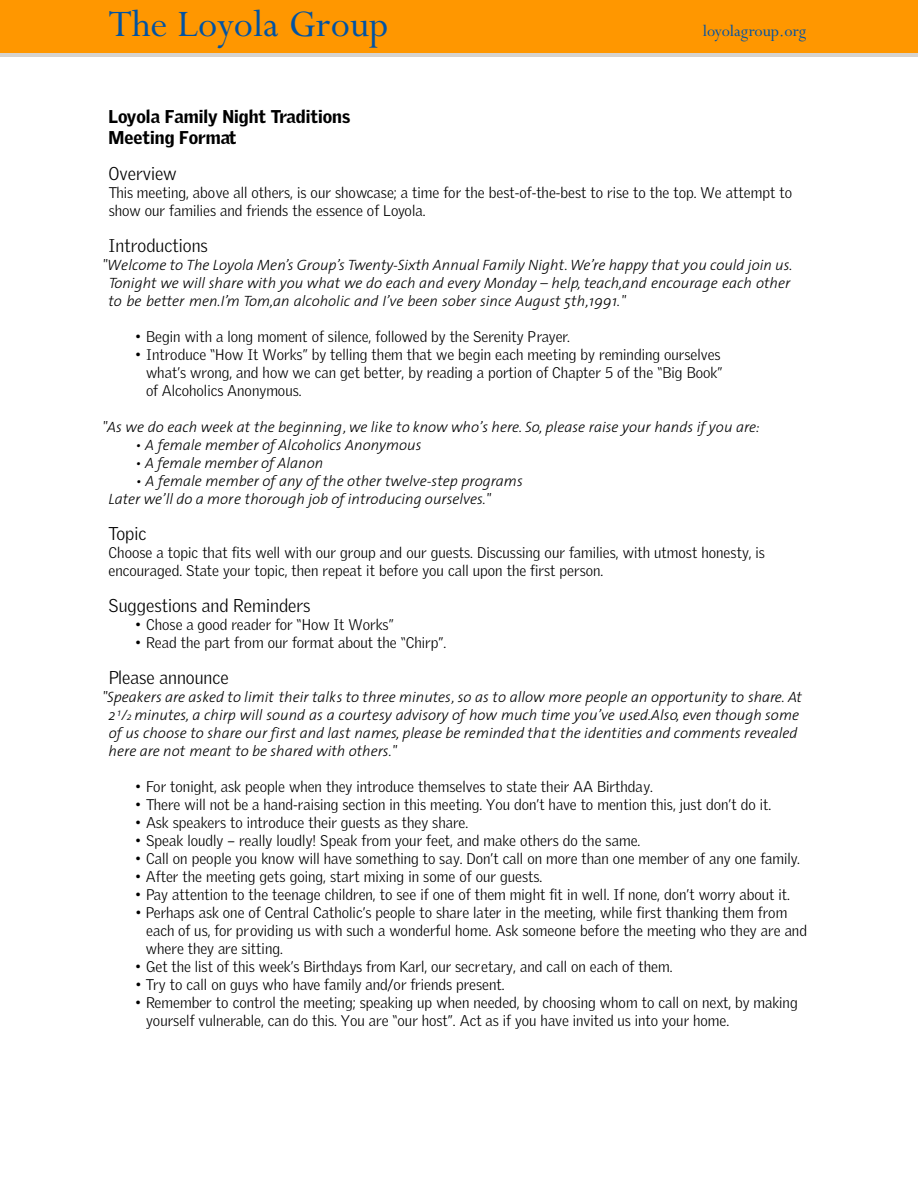
<style>
.page{position:relative;width:918px;height:1188px;background:#fff}
.page>*{position:absolute;margin:0;border:0;box-sizing:border-box;transform-origin:0 0}
.t1{font:42px "Perpetua";color:#0053a3}
.t2{font:300 18px "Griffith Gothic";color:#000}
.t3{font:900 18px/21px "Griffith Gothic";color:#000}
.t4{font:18px "Perpetua";color:#0053a3}
.t5{font:300 15px/18px "Griffith Gothic";color:#000}
.t6{font:italic 300 15px/18px "The Sans";color:#000}
.s1{font-size:10.5px}
</style>
<div class="page">
<div style="left:0;top:0;width:918px;height:53px;background:#ff9700"></div>
<hr style="left:0;top:53px;width:918px;height:3px;background:#d6d3cf">
<h1 class="t1" style="left:109px;top:10px;width:281px">The Loyola Group</h1>
<p class="t4" style="left:703px;top:25px;width:105px">loyolagroup.org</p>
<p class="t3" style="left:109px;top:107px;width:243px">Loyola Family Night Traditions<br>Meeting Format</p>
<p class="t2" style="left:108px;top:165px;width:70px">Overview</p>
<p class="t5" style="left:109px;top:184px;width:685px">This meeting, above all others, is our showcase; a time for the best-of-the-best to rise to the top. We attempt to show our families and friends the essence of Loyola.</p>
<p class="t2" style="left:109px;top:237px;width:101px">Introductions</p>
<p class="t6" style="left:109px;top:257px;width:685px;text-indent:-6px">"Welcome to The Loyola Men’s Group’s Twenty-Sixth Annual Family Night. We’re happy that you could join us.<br>Tonight we will share with you what we do each and every Monday – help, teach,and encourage each other to be better men.I’m Tom,an alcoholic and I’ve been sober since August 5th,1991."</p>
<p class="t5" style="left:135px;top:328px;width:436px">• Begin with a long moment of silence, followed by the Serenity Prayer.</p>
<p class="t5" style="left:146px;top:346px;width:578px;text-align:justify;text-indent:-10px">• Introduce “How It Works” by telling them that we begin each meeting by reminding ourselves what’s wrong, and how we can get better, by reading a portion of Chapter 5 of the “Big Book” of Alcoholics Anonymous.</p>
<p class="t6" style="left:102px;top:419px;width:659px">"As we do each week at the beginning, we like to know who’s here. So, please raise your hands if you are:</p>
<p class="t6" style="left:135px;top:437px;width:288px">• A female member of Alcoholics Anonymous</p>
<p class="t6" style="left:136px;top:455px;width:189px">• A female member of Alanon</p>
<p class="t6" style="left:109px;top:473px;width:416px;text-indent:27px">• A female member of any of the other twelve-step programs<br>Later we’ll do a more thorough job of introducing ourselves."</p>
<p class="t2" style="left:109px;top:525px;width:39px">Topic</p>
<p class="t5" style="left:109px;top:544px;width:658px">Choose a topic that fits well with our group and our guests. Discussing our families, with utmost honesty, is encouraged. State your topic, then repeat it before you call upon the first person.</p>
<p class="t2" style="left:109px;top:597px;width:203px">Suggestions and Reminders</p>
<p class="t5" style="left:136px;top:616px;width:260px">• Chose a good reader for “How It Works”</p>
<p class="t5" style="left:136px;top:634px;width:312px">• Read the part from our format about the “Chirp”.</p>
<p class="t2" style="left:109px;top:669px;width:122px">Please announce</p>
<p class="t6" style="left:109px;top:689px;width:695px;text-indent:-7px">"Speakers are asked to limit their talks to three minutes, so as to allow more people an opportunity to share. At 2 <sup>1</sup>/<span class="s1">2</span> minutes, a chirp will sound as a courtesy advisory of how much time you’ve used.Also, even though some of us choose to share our first and last names, please be reminded that the identities and comments revealed here are not meant to be shared with others."</p>
<p class="t5" style="left:136px;top:778px;width:519px">• For tonight, ask people when they introduce themselves to state their AA Birthday.</p>
<p class="t5" style="left:135px;top:796px;width:637px">• There will not be a hand-raising section in this meeting. You don’t have to mention this, just don’t do it.</p>
<p class="t5" style="left:135px;top:814px;width:334px">• Ask speakers to introduce their guests as they share.</p>
<p class="t5" style="left:135px;top:832px;width:506px">• Speak loudly – really loudly! Speak from your feet, and make others do the same.</p>
<p class="t5" style="left:136px;top:850px;width:666px">• Call on people you know will have something to say. Don’t call on more than one member of any one family.</p>
<p class="t5" style="left:136px;top:868px;width:408px">• After the meeting gets going, start mixing in some of our guests.</p>
<p class="t5" style="left:135px;top:886px;width:656px">• Pay attention to the teenage children, to see if one of them might fit in well. If none, don’t worry about it.</p>
<p class="t5" style="left:146px;top:904px;width:663px;text-indent:-10px">• Perhaps ask one of Central Catholic’s people to share later in the meeting, while first thanking them from each of us, for providing us with such a wonderful home. Ask someone before the meeting who they are and where they are sitting.</p>
<p class="t5" style="left:136px;top:958px;width:538px">• Get the list of this week’s Birthdays from Karl, our secretary, and call on each of them.</p>
<p class="t5" style="left:136px;top:976px;width:370px">• Try to call on guys who have family and/or friends present.</p>
<p class="t5" style="left:146px;top:994px;width:653px;text-indent:-11px">• Remember to control the meeting; speaking up when needed, by choosing whom to call on next, by making yourself vulnerable, can do this. You are “our host”. Act as if you have invited us into your home.</p>
</div>
